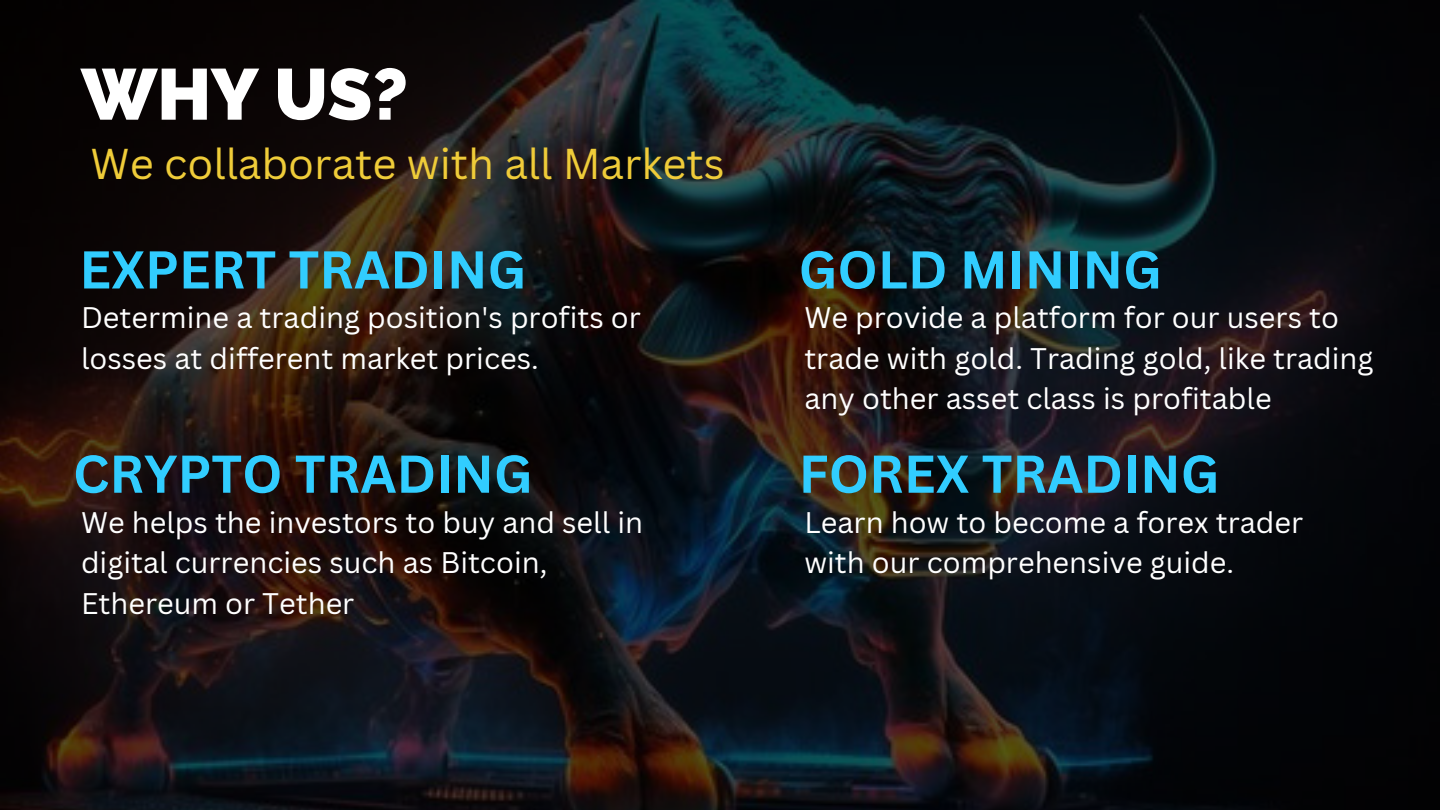
<style>
.page{position:relative;width:1440px;height:810px;background:#fff}
.page>*{position:absolute;margin:0;border:0;box-sizing:border-box;transform-origin:0 0}
.t1{font:800 72px "Raleway";color:#fff}
.t2{font:700 52px "Canva Sans";color:#31cdff}
.t3{font:42px "Canva Sans";color:#efcc39}
.t4{font:29px/40.5px "Canva Sans";color:#fff}
</style>
<div class="page">
<img style="left:0;top:0;width:1440px;height:810px">
<p class="t1" style="left:81px;top:52px;width:329px">WHY US?</p>
<p class="t3" style="left:91px;top:134px;width:636px">We collaborate with all Markets</p>
<p class="t2" style="left:79px;top:233px;width:448px">EXPERT TRADING</p>
<p class="t4" style="left:81px;top:297px;width:561px">Determine a trading position's profits or losses at different market prices.</p>
<p class="t2" style="left:73px;top:437px;width:461px">CRYPTO TRADING</p>
<p class="t4" style="left:81px;top:501px;width:564px">We helps the investors to buy and sell in digital currencies such as Bitcoin,<br>Ethereum or Tether</p>
<p class="t2" style="left:799px;top:233px;width:365px">GOLD MINING</p>
<p class="t4" style="left:804px;top:297px;width:571px">We provide a platform for our users to trade with gold. Trading gold, like trading any other asset class is profitable</p>
<p class="t2" style="left:799px;top:437px;width:422px">FOREX TRADING</p>
<p class="t4" style="left:804px;top:501px;width:500px">Learn how to become a forex trader with our comprehensive guide.</p>
</div>
